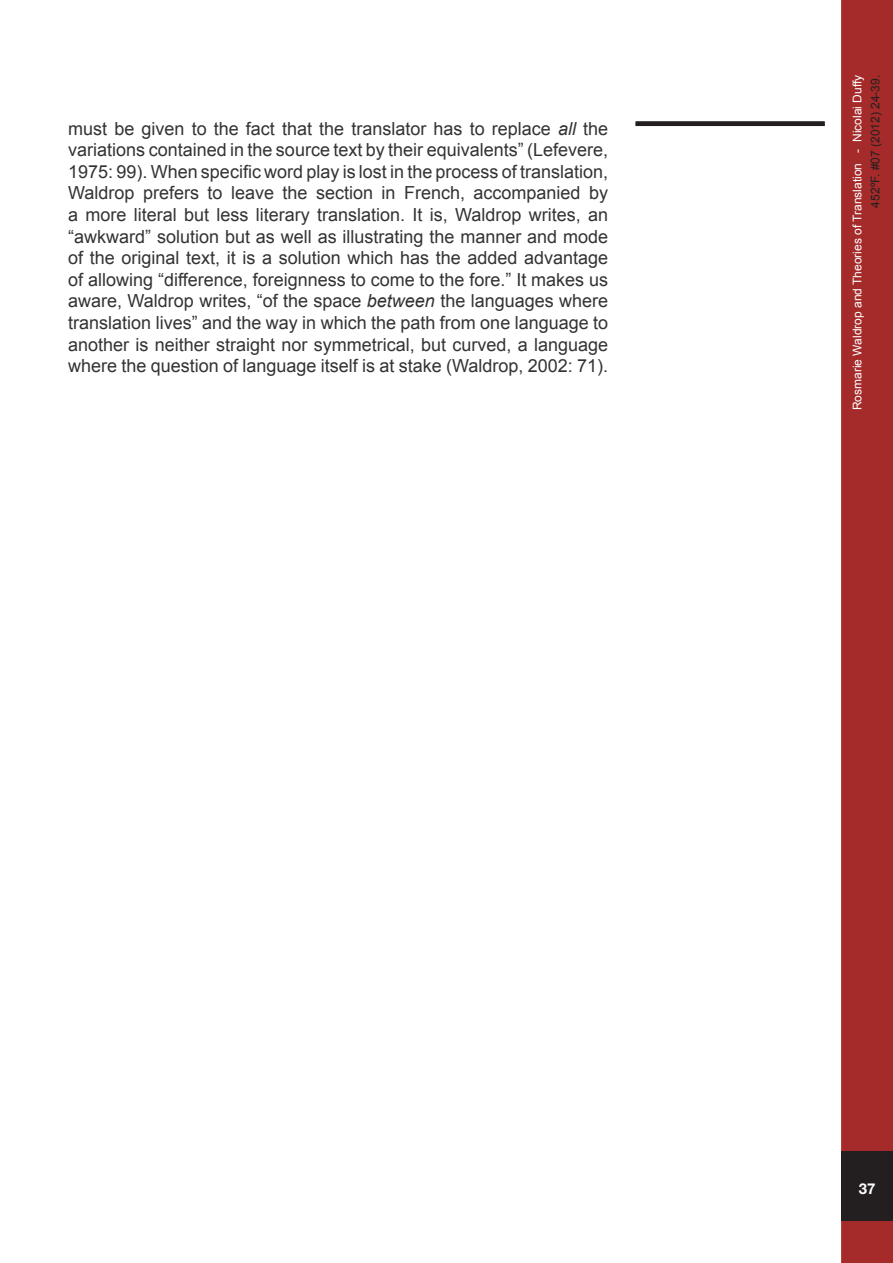
<style>
.page{position:relative;width:893px;height:1263px;background:#fff}
.page>*{position:absolute;margin:0;border:0;box-sizing:border-box;transform-origin:0 0}
.t1{font:18px/21.6px "Arial";color:#333;text-align:justify}
.t2{font:700 15px "Helvetica Neue";color:#fff}
.t3{font:12px "Arial";color:#fff}
.t4{font:12px "Arial";color:#231f20}
.s1{font-style:italic}
</style>
<div class="page">
<div style="left:843px;top:2px;width:48px;height:1259px;background:#a52a2a"></div>
<div style="left:841px;top:0;width:52px;height:1263px;border:3px solid #a52a2a"></div>
<div style="left:841px;top:1151px;width:52px;height:70px;background:#231f20"></div>
<div style="left:636px;top:121px;width:189px;height:5px;background:#231f20"></div>
<p class="t1" style="left:68px;top:118px;width:541px">must be given to the fact that the translator has to replace <span class="s1">all</span> the variations contained in the source text by their equivalents” (Lefevere, 1975: 99). When specific word play is lost in the process of translation, Waldrop prefers to leave the section in French, accompanied by a more literal but less literary translation. It is, Waldrop writes, an “awkward” solution but as well as illustrating the manner and mode of the original text, it is a solution which has the added advantage of allowing “difference, foreignness to come to the fore.” It makes us aware, Waldrop writes, “of the space <span class="s1">between</span> the languages where translation lives” and the way in which the path from one language to another is neither straight nor symmetrical, but curved, a language where the question of language itself is at stake (Waldrop, 2002: 71).</p>
<p class="t3" style="left:850px;top:410px;width:337px;rotate:-90deg">Rosmarie Waldrop and Theories of Translation - Nicolai Duffy</p>
<p class="t4" style="left:868px;top:207px;width:134px;rotate:-90deg">452ºF. #07 (2012) 24-39.</p>
<p class="t2" style="left:859px;top:1179px;width:18px">37</p>
</div>
